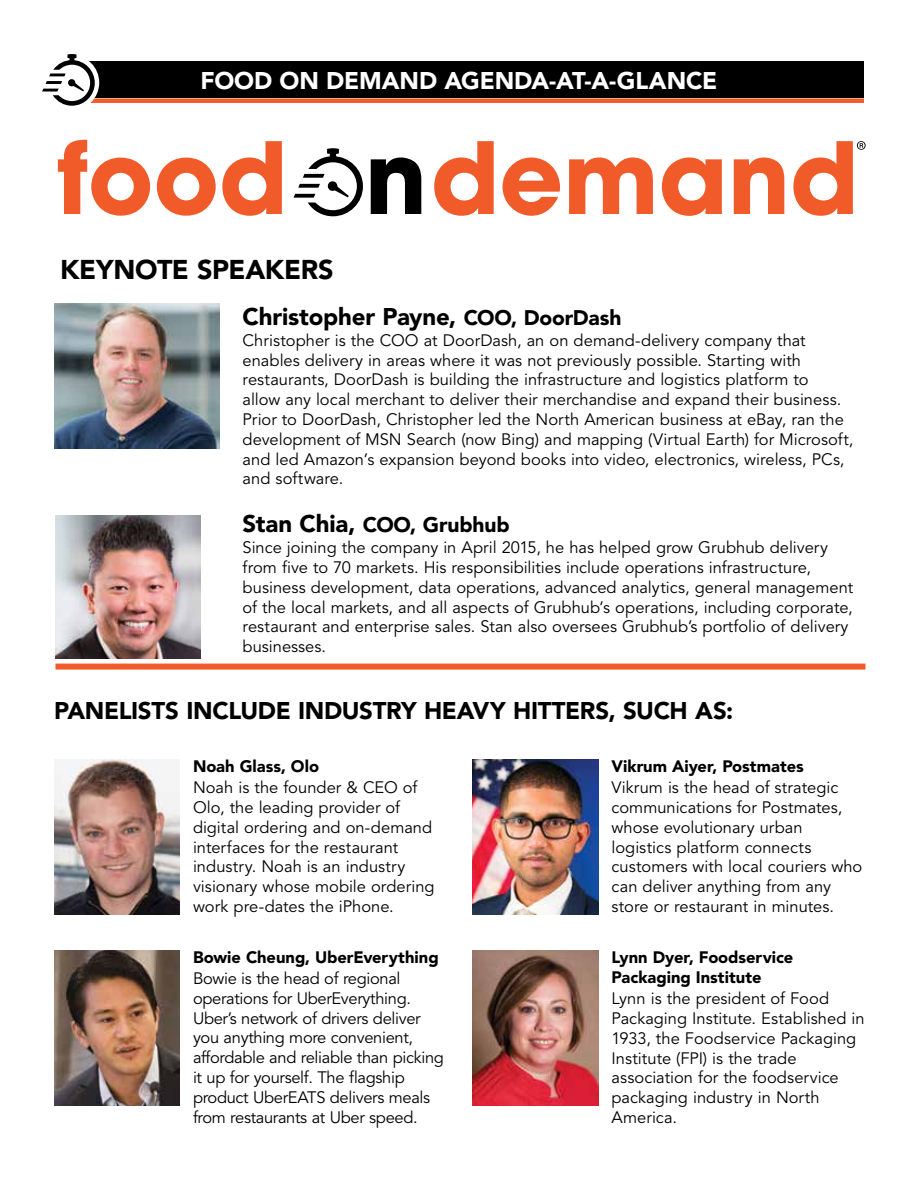
<style>
.page{position:relative;width:918px;height:1188px;background:#fff}
.page>*{position:absolute;margin:0;border:0;box-sizing:border-box;transform-origin:0 0}
.t1{font:900 27px "Avenir LT Std";letter-spacing:-.01em;color:#000}
.t2{font:900 24px "Avenir LT Std";letter-spacing:-.015em;color:#000}
.t3{font:900 24px "Avenir LT Std";letter-spacing:-.005em;color:#fff}
.t4{font:900 21px "Avenir LT Std";letter-spacing:-.005em;color:#000}
.t5{font:16.5px/19.8px "Avenir LT Std";color:#000}
.t6{font:16.5px/19.8px "Avenir LT Std";letter-spacing:-.02em;color:#000}
.t7{font:900 16.5px/19.8px "Avenir LT Std";color:#000}
.s1{font-size:21px}
.s2{font-size:24px}
</style>
<div class="page">
<div style="left:89px;top:98px;width:775px;height:5px;background:#f15a2b"></div>
<div style="left:54px;top:62px;width:810px;height:36px;background:#000"></div>
<div style="left:44px;top:55px;width:55px;height:55px;background:#fff;border-radius:50%"></div>
<svg style="left:42px;top:54px;width:53px;height:52px"></svg>
<img style="left:54px;top:303px;width:165px;height:146px">
<div style="left:56px;top:664px;width:810px;height:6px;background:#f15a2b"></div>
<img style="left:55px;top:515px;width:146px;height:144px">
<img style="left:472px;top:759px;width:126px;height:156px">
<img style="left:54px;top:950px;width:126px;height:156px">
<img style="left:54px;top:759px;width:126px;height:156px">
<img style="left:472px;top:951px;width:126px;height:155px">
<svg style="left:294px;top:148px;width:69px;height:68px"></svg>
<svg style="left:58px;top:140px;width:92px;height:76px"></svg>
<svg style="left:157px;top:158px;width:59px;height:58px"></svg>
<svg style="left:222px;top:141px;width:60px;height:75px"></svg>
<svg style="left:371px;top:157px;width:50px;height:57px"></svg>
<svg style="left:434px;top:141px;width:60px;height:75px"></svg>
<svg style="left:503px;top:158px;width:57px;height:58px"></svg>
<svg style="left:569px;top:157px;width:84px;height:57px"></svg>
<svg style="left:662px;top:157px;width:60px;height:59px"></svg>
<svg style="left:734px;top:157px;width:50px;height:57px"></svg>
<svg style="left:793px;top:141px;width:73px;height:75px"></svg>
<h2 class="t3" style="left:201px;top:66px;width:518px">FOOD ON DEMAND AGENDA-AT-A-GLANCE</h2>
<h1 class="t1" style="left:60px;top:253px;width:275px">KEYNOTE SPEAKERS</h1>
<h2 class="t2" style="left:243px;top:302px;width:380px">Christopher Payne, <span class="s1">COO, DoorDash</span></h2>
<p class="t5" style="left:243px;top:331px;width:612px">Christopher is the COO at DoorDash, an on demand-delivery company that enables delivery in areas where it was not previously possible. Starting with restaurants, DoorDash is building the infrastructure and logistics platform to<br>allow any local merchant to deliver their merchandise and expand their business.<br>Prior to DoorDash, Christopher led the North American business at eBay, ran the development of MSN Search (now Bing) and mapping (Virtual Earth) for Microsoft, and led Amazon’s expansion beyond books into video, electronics, wireless, PCs, and software.</p>
<p class="t4" style="left:243px;top:512px;width:269px"><span class="s2">Stan Chia,</span> COO, Grubhub</p>
<p class="t5" style="left:243px;top:538px;width:612px">Since joining the company in April 2015, he has helped grow Grubhub delivery from five to 70 markets. His responsibilities include operations infrastructure, business development, data operations, advanced analytics, general management of the local markets, and all aspects of Grubhub’s operations, including corporate, restaurant and enterprise sales. Stan also oversees Grubhub’s portfolio of delivery businesses.</p>
<h2 class="t2" style="left:54px;top:696px;width:680px">PANELISTS INCLUDE INDUSTRY HEAVY HITTERS, SUCH AS:</h2>
<p class="t7" style="left:193px;top:756px;width:128px">Noah Glass, Olo</p>
<p class="t5" style="left:193px;top:778px;width:243px">Noah is the founder &amp; CEO of<br>Olo, the leading provider of digital ordering and on-demand interfaces for the restaurant industry. Noah is an industry visionary whose mobile ordering work pre-dates the iPhone.</p>
<p class="t7" style="left:193px;top:947px;width:247px">Bowie Cheung, UberEverything</p>
<p class="t6" style="left:193px;top:969px;width:252px">Bowie is the head of regional operations for UberEverything.<br>Uber’s network of drivers deliver you anything more convenient, affordable and reliable than picking it up for yourself. The flagship product UberEATS delivers meals from restaurants at Uber speed.</p>
<p class="t7" style="left:612px;top:756px;width:194px">Vikrum Aiyer, Postmates</p>
<p class="t5" style="left:612px;top:778px;width:252px">Vikrum is the head of strategic communications for Postmates, whose evolutionary urban logistics platform connects customers with local couriers who can deliver anything from any store or restaurant in minutes.</p>
<p class="t7" style="left:612px;top:947px;width:183px">Lynn Dyer, Foodservice<br>Packaging Institute</p>
<p class="t5" style="left:612px;top:989px;width:255px">Lynn is the president of Food<br>Packaging Institute. Established in<br>1933, the Foodservice Packaging<br>Institute (FPI) is the trade association for the foodservice packaging industry in North<br>America.</p>
</div>
